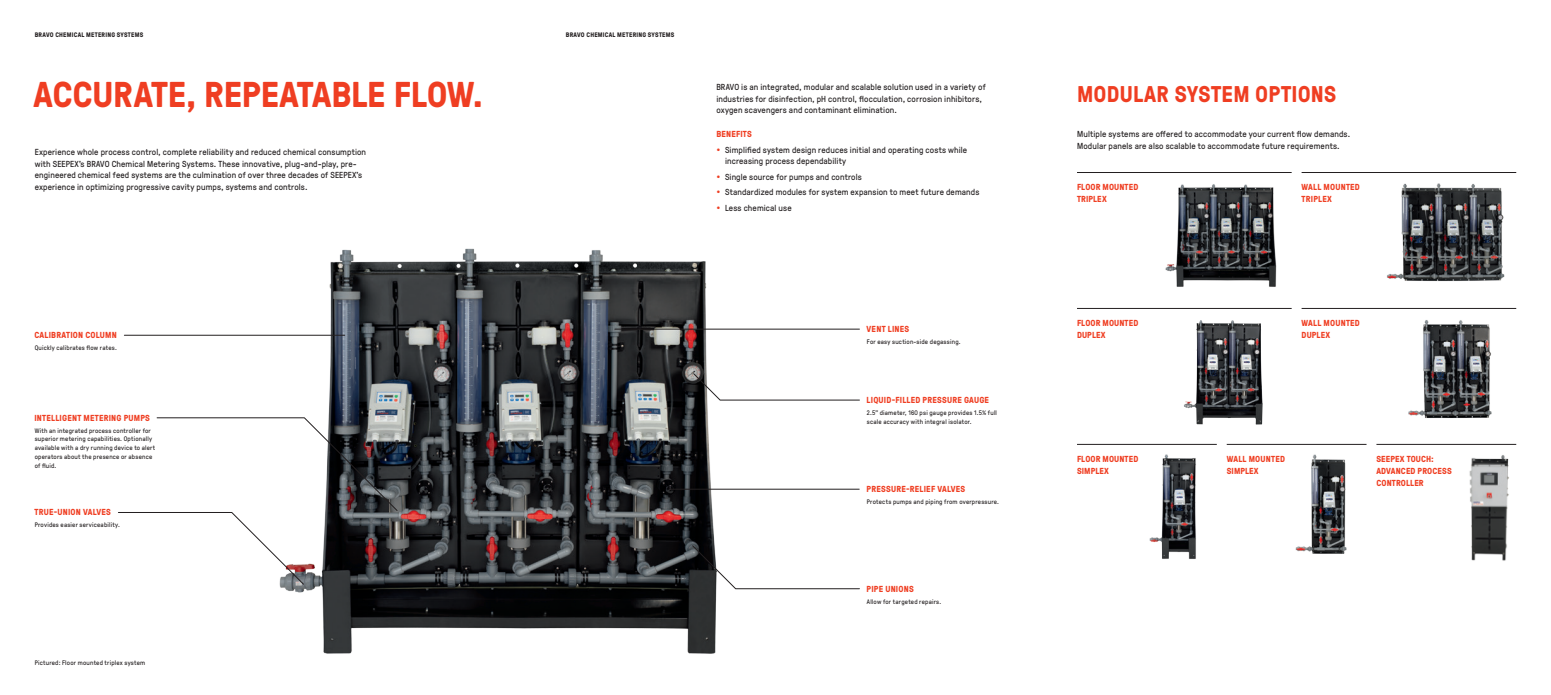
<style>
.page{position:relative;width:1551px;height:695px;background:#fff}
.page>*{position:absolute;margin:0;border:0;box-sizing:border-box;transform-origin:0 0}
.Headline_L_41pt{font:700 35.88px "GT Pressura";letter-spacing:-.005em;color:#ef3e22}
.Headline_S_26pt{font:700 22.75px "GT Pressura";letter-spacing:.01em;color:#ef3e22}
.Copytext_10pt{font:8.75px/11.8px "GT Pressura";letter-spacing:.015em;color:#231f20}
.Copytext_Headline_10{font:700 8.75px/11.8px "GT Pressura";letter-spacing:.02em;color:#ef3e22}
.Marginaltext_7_5pt{font:6.56px/8.8px "GT Pressura";letter-spacing:.03em;color:#231f20}
.t1{font:700 6.56px "GT Pressura";letter-spacing:.03em;color:#231f20}
</style>
<div class="page">
<img style="left:269px;top:248px;width:475px;height:406px">
<hr style="left:1301px;top:172px;width:214px;height:1px;background:#231f20">
<hr style="left:1301px;top:308px;width:214px;height:1px;background:#231f20">
<hr style="left:1226px;top:444px;width:140px;height:1px;background:#231f20">
<hr style="left:1076px;top:172px;width:215px;height:1px;background:#231f20">
<hr style="left:1076px;top:308px;width:215px;height:1px;background:#231f20">
<hr style="left:1076px;top:444px;width:140px;height:1px;background:#231f20">
<hr style="left:1376px;top:444px;width:139px;height:1px;background:#231f20">
<hr style="left:124px;top:335px;width:221px;height:1px;background:#231f20">
<hr style="left:615px;top:329px;width:244px;height:1px;background:#231f20">
<svg style="left:693px;top:373px;width:166px;height:27px"></svg>
<svg style="left:692px;top:545px;width:167px;height:44px"></svg>
<hr style="left:669px;top:489px;width:190px;height:1px;background:#231f20">
<svg style="left:118px;top:417px;width:279px;height:167px"></svg>
<img style="left:1165px;top:184px;width:112px;height:103px">
<img style="left:1184px;top:320px;width:78px;height:104px">
<img style="left:1408px;top:320px;width:84px;height:98px">
<img style="left:1149px;top:454px;width:47px;height:105px">
<img style="left:1295px;top:454px;width:52px;height:100px">
<img style="left:1469px;top:455px;width:40px;height:106px">
<img style="left:1387px;top:183px;width:118px;height:98px">
<p class="t1" style="left:35px;top:29px;width:110px">BRAVO CHEMICAL METERING SYSTEMS</p>
<p class="t1" style="left:566px;top:29px;width:110px">BRAVO CHEMICAL METERING SYSTEMS</p>
<p class="Headline_L_41pt" style="left:34px;top:69px;width:450px">ACCURATE, REPEATABLE FLOW.</p>
<p class="Copytext_10pt" style="left:35px;top:145px;width:333px">Experience whole process control, complete reliability and reduced chemical consumption with SEEPEX’s BRAVO Chemical Metering Systems. These innovative, plug-and-play, pre&shy;engineered chemical feed systems are the culmination of over three decades of SEEPEX’s experience in optimizing progressive cavity pumps, systems and controls.</p>
<p class="Copytext_10pt" style="left:716px;top:80px;width:271px">BRAVO is an integrated, modular and scalable solution used in a variety of industries for disinfection, pH control, flocculation, corrosion inhibitors, oxygen scavengers and contaminant elimination.</p>
<p class="Copytext_Headline_10" style="left:716px;top:128px;width:37px">BENEFITS</p>
<p class="Copytext_10pt" style="left:725px;top:143px;width:243px">Simplified system design reduces initial and operating costs while increasing process dependability</p>
<p class="Copytext_10pt" style="left:725px;top:170px;width:138px">Single source for pumps and controls</p>
<p class="Copytext_10pt" style="left:725px;top:186px;width:256px">Standardized modules for system expansion to meet future demands</p>
<p class="Copytext_10pt" style="left:725px;top:201px;width:68px">Less chemical use</p>
<p class="Copytext_Headline_10" style="left:34px;top:328px;width:84px">CALIBRATION COLUMN</p>
<p class="Marginaltext_7_5pt" style="left:35px;top:342px;width:84px">Quickly calibrates flow rates.</p>
<p class="Copytext_Headline_10" style="left:34px;top:411px;width:117px">INTELLIGENT METERING PUMPS</p>
<p class="Marginaltext_7_5pt" style="left:35px;top:425px;width:122px">With an integrated process controller for superior metering capabilities. Optionally available with a dry running device to alert operators about the presence or absence of fluid.</p>
<p class="Copytext_Headline_10" style="left:34px;top:506px;width:78px">TRUE-UNION VALVES</p>
<p class="Marginaltext_7_5pt" style="left:35px;top:520px;width:87px">Provides easier serviceability.</p>
<p class="Marginaltext_7_5pt" style="left:35px;top:658px;width:112px">Pictured: Floor mounted triplex system</p>
<p class="Copytext_Headline_10" style="left:866px;top:323px;width:44px">VENT LINES</p>
<p class="Marginaltext_7_5pt" style="left:866px;top:337px;width:95px">For easy suction-side degassing.</p>
<p class="Copytext_Headline_10" style="left:866px;top:393px;width:124px">LIQUID-FILLED PRESSURE GAUGE</p>
<p class="Marginaltext_7_5pt" style="left:866px;top:407px;width:132px">2.5” diameter, 160 psi gauge provides 1.5% full scale accuracy with integral isolator.</p>
<p class="Copytext_Headline_10" style="left:866px;top:482px;width:100px">PRESSURE-RELIEF VALVES</p>
<p class="Marginaltext_7_5pt" style="left:866px;top:496px;width:134px">Protects pumps and piping from overpressure.</p>
<p class="Copytext_Headline_10" style="left:866px;top:582px;width:49px">PIPE UNIONS</p>
<p class="Marginaltext_7_5pt" style="left:866px;top:596px;width:76px">Allow for targeted repairs.</p>
<p class="Headline_S_26pt" style="left:1077px;top:77px;width:260px">MODULAR SYSTEM OPTIONS</p>
<p class="Copytext_10pt" style="left:1077px;top:127px;width:274px">Multiple systems are offered to accommodate your current flow demands.<br>Modular panels are also scalable to accommodate future requirements.</p>
<p class="Copytext_Headline_10" style="left:1076px;top:181px;width:63px">FLOOR MOUNTED<br>TRIPLEX</p>
<p class="Copytext_Headline_10" style="left:1076px;top:317px;width:63px">FLOOR MOUNTED<br>DUPLEX</p>
<p class="Copytext_Headline_10" style="left:1301px;top:181px;width:60px">WALL MOUNTED<br>TRIPLEX</p>
<p class="Copytext_Headline_10" style="left:1301px;top:317px;width:60px">WALL MOUNTED<br>DUPLEX</p>
<p class="Copytext_Headline_10" style="left:1226px;top:452px;width:60px">WALL MOUNTED<br>SIMPLEX</p>
<p class="Copytext_Headline_10" style="left:1076px;top:452px;width:63px">FLOOR MOUNTED<br>SIMPLEX</p>
<p class="Copytext_Headline_10" style="left:1376px;top:452px;width:77px">SEEPEX TOUCH:<br>ADVANCED PROCESS<br>CONTROLLER</p>
</div>
